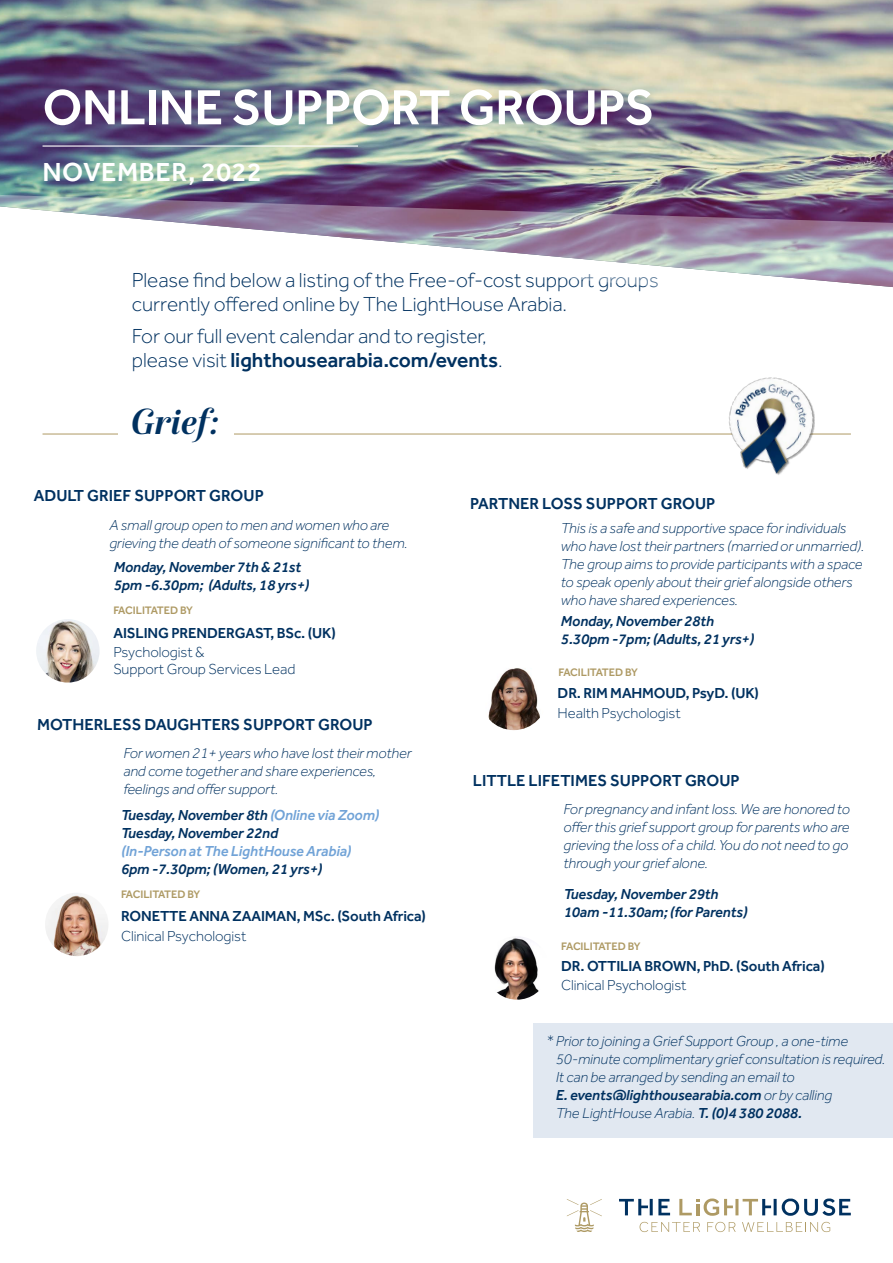
<style>
.page{position:relative;width:893px;height:1263px;background:#fff}
.page>*{position:absolute;margin:0;border:0;box-sizing:border-box;transform-origin:0 0}
.t1{font:500 51px "Effra";letter-spacing:-.01em;color:#fff}
.t2{font:italic 700 36px "Exquise FY";color:#003160}
.t3{font:500 27px "Effra";letter-spacing:.02em;color:#fff}
.t4{font:300 21px/24px "Effra";letter-spacing:-.005em;color:#003160}
.t5{font:500 16.5px "Effra";color:#003160}
.t6{font:italic 300 15px/18px "Effra";letter-spacing:-.005em;color:#003160}
.t7{font:italic 500 15px/18px "Effra";letter-spacing:-.005em;color:#003160}
.t8{font:500 15px "Effra";letter-spacing:-.01em;color:#003160}
.t9{font:300 15px/16.5px "Effra";letter-spacing:-.005em;color:#003160}
.t10{font:italic 500 15px "Effra";letter-spacing:-.005em;color:#71a3d7}
.t11{font:500 11.25px "Effra";letter-spacing:-.005em;color:#ae9a64}
.s1{font-weight:500}
.s2{color:#71a3d7}
</style>
<div class="page">
<svg style="left:619px;top:1199px;width:51px;height:16px"></svg>
<svg style="left:679px;top:1198px;width:172px;height:18px"></svg>
<svg style="left:567px;top:1199px;width:35px;height:33px"></svg>
<svg style="left:640px;top:1222px;width:60px;height:10px"></svg>
<svg style="left:707px;top:1222px;width:29px;height:10px"></svg>
<svg style="left:742px;top:1222px;width:88px;height:10px"></svg>
<img style="left:0;top:0;width:893px;height:195px">
<svg style="left:0;top:195px;width:893px;height:92px"></svg>
<hr style="left:43px;top:434px;width:808px;height:1px;background:#ae9a64">
<div style="left:118px;top:393px;width:115px;height:53px;background:#fff"></div>
<img style="left:494px;top:937px;width:45px;height:63px">
<img style="left:45px;top:893px;width:63px;height:63px;border-radius:32px">
<div style="left:533px;top:1023px;width:360px;height:114px;background:#e1e8f1"></div>
<hr style="left:43px;top:145px;width:315px;height:2px;background:#fff">
<img style="left:709px;top:377px;width:123px;height:98px">
<img style="left:480px;top:663px;width:67px;height:67px;border-radius:34px">
<img style="left:36px;top:619px;width:64px;height:63px;border-radius:32px">
<h1 class="t1" style="left:43px;top:77px;width:614px">ONLINE SUPPORT GROUPS</h1>
<h3 class="t3" style="left:43px;top:156px;width:221px">NOVEMBER, 2022</h3>
<h3 class="t4" style="left:132px;top:268px;width:528px">Please find below a listing of the Free-of-cost support groups currently offered online by The LightHouse Arabia.</h3>
<h3 class="t4" style="left:132px;top:324px;width:372px">For our full event calendar and to register, please visit <span class="s1">lighthousearabia.com/events</span>.</h3>
<h2 class="t2" style="left:131px;top:399px;width:91px">Grief:</h2>
<p class="t5" style="left:34px;top:486px;width:232px">ADULT GRIEF SUPPORT GROUP</p>
<p class="t6" style="left:109px;top:516px;width:300px">A small group open to men and women who are grieving the death of someone significant to them.</p>
<p class="t7" style="left:114px;top:558px;width:197px">Monday, November 7th &amp; 21st<br>5pm -6.30pm; (Adults, 18 yrs+)</p>
<p class="t8" style="left:113px;top:624px;width:224px">AISLING PRENDERGAST, BSc. (UK)</p>
<p class="t9" style="left:113px;top:644px;width:184px">Psychologist &amp;<br>Support Group Services Lead</p>
<p class="t11" style="left:113px;top:604px;width:81px">FACILITATED BY</p>
<p class="t5" style="left:37px;top:714px;width:337px">MOTHERLESS DAUGHTERS SUPPORT GROUP</p>
<p class="t6" style="left:123px;top:744px;width:290px">For women 21+ years who have lost their mother and come together and share experiences, feelings and offer support.</p>
<p class="t7" style="left:121px;top:806px;width:260px">Tuesday, November 8th <span class="s2">(Online via Zoom)<br></span>Tuesday, November 22nd</p>
<p class="t10" style="left:121px;top:842px;width:232px">(In-Person at The LightHouse Arabia)</p>
<p class="t7" style="left:121px;top:860px;width:203px">6pm -7.30pm; (Women, 21 yrs+)</p>
<p class="t11" style="left:121px;top:888px;width:81px">FACILITATED BY</p>
<p class="t8" style="left:121px;top:907px;width:307px">RONETTE ANNA ZAAIMAN, MSc. (South Africa)</p>
<p class="t9" style="left:121px;top:927px;width:127px">Clinical Psychologist</p>
<p class="t5" style="left:470px;top:493px;width:247px">PARTNER LOSS SUPPORT GROUP</p>
<p class="t6" style="left:561px;top:519px;width:305px">This is a safe and supportive space for individuals who have lost their partners (married or unmarried).<br>The group aims to provide participants with a space to speak openly about their grief alongside others who have shared experiences.</p>
<p class="t7" style="left:561px;top:612px;width:195px">Monday, November 28th<br>5.30pm -7pm; (Adults, 21 yrs+)</p>
<p class="t11" style="left:558px;top:665px;width:81px">FACILITATED BY</p>
<p class="t8" style="left:558px;top:684px;width:203px">DR. RIM MAHMOUD, PsyD. (UK)</p>
<p class="t9" style="left:558px;top:704px;width:125px">Health Psychologist</p>
<p class="t5" style="left:473px;top:770px;width:268px">LITTLE LIFETIMES SUPPORT GROUP</p>
<p class="t6" style="left:563px;top:799px;width:288px;text-align:justify">For pregnancy and infant loss. We are honored to offer this grief support group for parents who are grieving the loss of a child. You do not need to go through your grief alone.</p>
<p class="t7" style="left:564px;top:884px;width:185px">Tuesday, November 29th<br>10am -11.30am; (for Parents)</p>
<p class="t11" style="left:561px;top:939px;width:81px">FACILITATED BY</p>
<p class="t8" style="left:561px;top:957px;width:265px">DR. OTTILIA BROWN, PhD. (South Africa)</p>
<p class="t9" style="left:561px;top:977px;width:127px">Clinical Psychologist</p>
<p class="t6" style="left:556px;top:1032px;width:331px;text-indent:-10px">* Prior to joining a Grief Support Group , a one-time 50-minute complimentary grief consultation is required.<br>It can be arranged by sending an email to<br><span class="s1">E. events@lighthousearabia.com</span> or by calling<br>The LightHouse Arabia. <span class="s1">T. (0)4 380 2088.</span></p>
</div>
